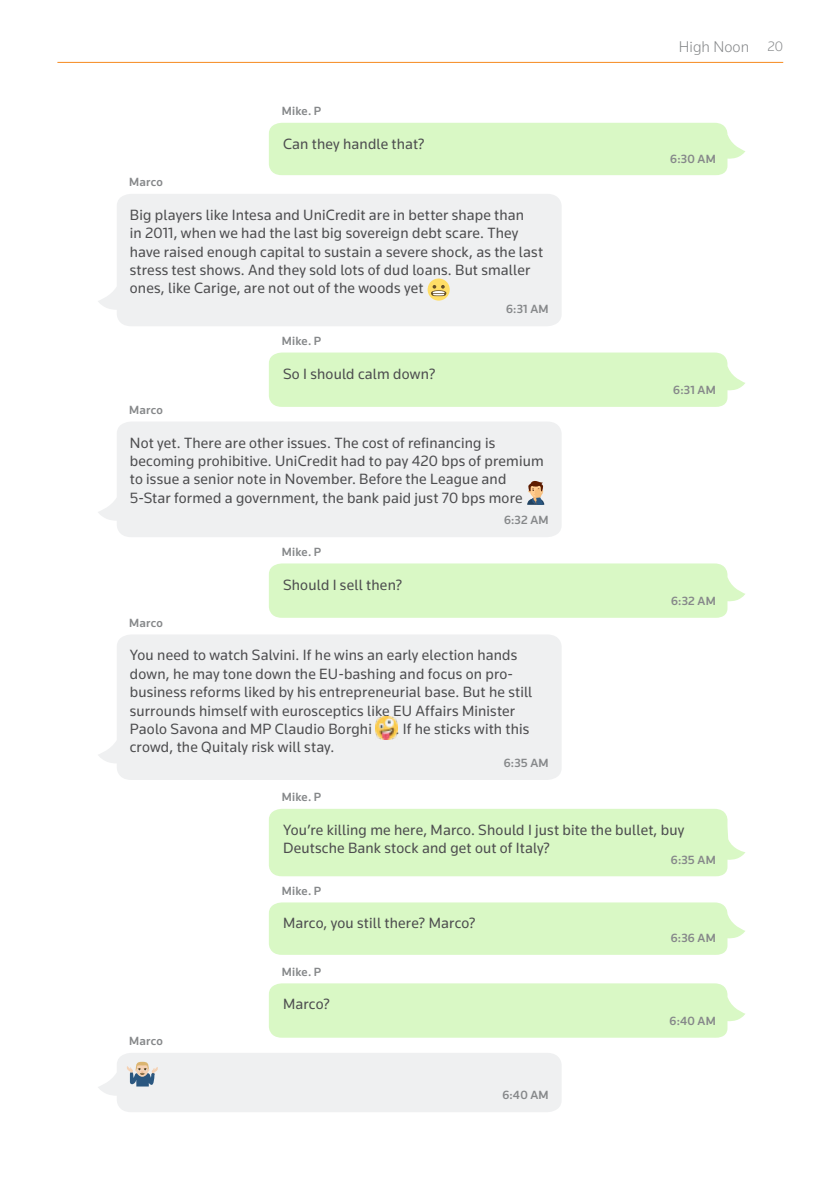
<style>
.page{position:relative;width:840px;height:1191px;background:#fff}
.page>*{position:absolute;margin:0;border:0;box-sizing:border-box;transform-origin:0 0}
.t1{font:300 16px "Knowledge 2017";color:#86888a}
.t2{font:15.2px/18.4px "Knowledge 2017";letter-spacing:.01em;color:#4d4d4f}
.t3{font:500 12.2px "Knowledge 2017";letter-spacing:.02em;color:#86888a}
.s1{font-size:14px}
</style>
<div class="page">
<hr style="left:57px;top:62px;width:725px;height:1px;background:#f6891f">
<div style="left:269px;top:123px;width:476px;height:53px;background:#d9f8c5"></div>
<div style="left:269px;top:352px;width:476px;height:55px;background:#d9f8c5"></div>
<div style="left:269px;top:902px;width:476px;height:53px;background:#d9f8c5"></div>
<div style="left:269px;top:983px;width:476px;height:55px;background:#d9f8c5"></div>
<div style="left:269px;top:563px;width:476px;height:55px;background:#d9f8c5"></div>
<div style="left:269px;top:809px;width:476px;height:68px;background:#d9f8c5"></div>
<div style="left:98px;top:194px;width:463px;height:132px;background:#eff0f1"></div>
<svg style="left:427px;top:278px;width:22px;height:22px"></svg>
<svg style="left:430px;top:285px;width:16px;height:11px"></svg>
<div style="left:98px;top:422px;width:463px;height:115px;background:#eff0f1"></div>
<svg style="left:527px;top:480px;width:17px;height:25px"></svg>
<div style="left:98px;top:635px;width:463px;height:145px;background:#eff0f1"></div>
<div style="left:98px;top:1053px;width:463px;height:59px;background:#eff0f1"></div>
<img style="left:375px;top:717px;width:22px;height:22px">
<p class="t3" style="left:282px;top:104px;width:41px">Mike. P</p>
<p class="t3" style="left:129px;top:175px;width:35px">Marco</p>
<p class="t2" style="left:283px;top:134px;width:143px">Can they handle that?</p>
<p class="t2" style="left:130px;top:205px;width:414px">Big players like Intesa and UniCredit are in better shape than<br>in 2011, when we had the last big sovereign debt scare. They have raised enough capital to sustain a severe shock, as the last stress test shows. And they sold lots of dud loans. But smaller ones, like Carige, are not out of the woods yet</p>
<p class="t3" style="left:129px;top:402px;width:35px">Marco</p>
<p class="t3" style="left:282px;top:333px;width:41px">Mike. P</p>
<p class="t2" style="left:283px;top:364px;width:154px">So I should calm down?</p>
<p class="t3" style="left:506px;top:301px;width:44px">6:31 AM</p>
<p class="t2" style="left:130px;top:433px;width:415px">Not yet. There are other issues. The cost of refinancing is becoming prohibitive. UniCredit had to pay 420 bps of premium to issue a senior note in November. Before the League and 5-Star formed a government, the bank paid just 70 bps more</p>
<p class="t3" style="left:129px;top:615px;width:35px">Marco</p>
<p class="t3" style="left:282px;top:544px;width:41px">Mike. P</p>
<p class="t2" style="left:283px;top:575px;width:121px">Should I sell then?</p>
<p class="t3" style="left:504px;top:512px;width:46px">6:32 AM</p>
<p class="t2" style="left:130px;top:646px;width:404px">You need to watch Salvini. If he wins an early election hands down, he may tone down the EU-bashing and focus on pro&shy;business reforms liked by his entrepreneurial base. But he still surrounds himself with eurosceptics like EU Affairs Minister Paolo Savona and MP Claudio Borghi</p>
<p class="t2" style="left:395px;top:719px;width:135px">. If he sticks with this</p>
<p class="t2" style="left:130px;top:737px;width:204px">crowd, the Quitaly risk will stay.</p>
<p class="t3" style="left:282px;top:789px;width:41px">Mike. P</p>
<p class="t3" style="left:503px;top:755px;width:46px">6:35 AM</p>
<p class="t1" style="left:678px;top:37px;width:106px">High Noon <span class="s1">20</span></p>
<p class="t3" style="left:670px;top:151px;width:47px">6:30 AM</p>
<p class="t3" style="left:673px;top:383px;width:44px">6:31 AM</p>
<p class="t3" style="left:670px;top:593px;width:46px">6:32 AM</p>
<p class="t2" style="left:283px;top:820px;width:402px">You’re killing me here, Marco. Should I just bite the bullet, buy<br>Deutsche Bank stock and get out of Italy?</p>
<p class="t3" style="left:670px;top:852px;width:46px">6:35 AM</p>
<p class="t3" style="left:282px;top:883px;width:41px">Mike. P</p>
<p class="t3" style="left:129px;top:1033px;width:35px">Marco</p>
<p class="t2" style="left:283px;top:914px;width:194px">Marco, you still there? Marco?</p>
<p class="t3" style="left:282px;top:964px;width:41px">Mike. P</p>
<p class="t2" style="left:283px;top:995px;width:48px">Marco?</p>
<p class="t3" style="left:502px;top:1087px;width:48px">6:40 AM</p>
<p class="t3" style="left:670px;top:930px;width:46px">6:36 AM</p>
<p class="t3" style="left:669px;top:1013px;width:48px">6:40 AM</p>
</div>
